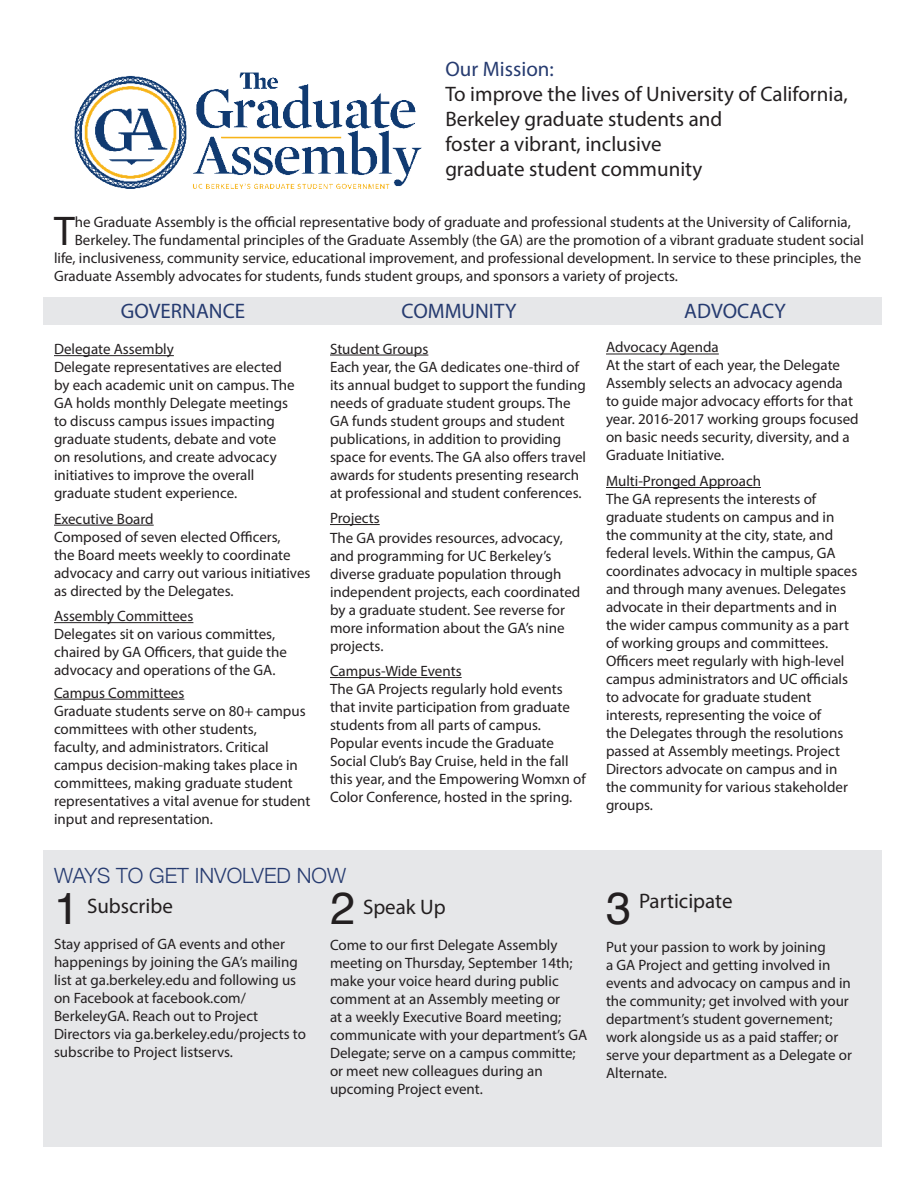
<style>
.page{position:relative;width:918px;height:1188px;background:#fff}
.page>*{position:absolute;margin:0;border:0;box-sizing:border-box;transform-origin:0 0}
.t1{font:45px "Helvetica";color:#231f20}
.t2{font:41.7px "Myriad Pro";color:#231f20}
.t3{font:21px/25.2px "Myriad Pro";color:#231f20}
.t4{font:21px "Myriad Pro";color:#263b70}
.t5{font:300 21px "Helvetica Neue";color:#263b70}
.t6{font:15px/18px "Myriad Pro";color:#231f20}
</style>
<div class="page">
<div style="left:43px;top:297px;width:839px;height:28px;background:#e6e7e9"></div>
<div style="left:43px;top:850px;width:839px;height:297px;background:#e6e7e9"></div>
<img style="left:74px;top:72px;width:348px;height:117px">
<hr style="left:330px;top:355px;width:98px;height:1px;background:#231f20">
<hr style="left:330px;top:524px;width:50px;height:1px;background:#231f20">
<hr style="left:330px;top:677px;width:132px;height:1px;background:#231f20">
<hr style="left:606px;top:354px;width:113px;height:1px;background:#231f20">
<hr style="left:606px;top:487px;width:155px;height:1px;background:#231f20">
<hr style="left:54px;top:355px;width:120px;height:1px;background:#231f20">
<hr style="left:54px;top:525px;width:100px;height:1px;background:#231f20">
<hr style="left:54px;top:622px;width:139px;height:1px;background:#231f20">
<hr style="left:54px;top:699px;width:130px;height:1px;background:#231f20">
<p class="t4" style="left:445px;top:56px;width:110px">Our Mission:</p>
<p class="t3" style="left:445px;top:81px;width:404px">To improve the lives of University of California,<br>Berkeley graduate students and</p>
<p class="t3" style="left:445px;top:131px;width:218px">foster a vibrant, inclusive</p>
<p class="t3" style="left:445px;top:156px;width:258px">graduate student community</p>
<p class="t2" style="left:54px;top:206px;width:22px">T</p>
<p class="t6" style="left:75px;top:213px;width:778px">he Graduate Assembly is the official representative body of graduate and professional students at the University of California,</p>
<p class="t6" style="left:75px;top:231px;width:791px">Berkeley. The fundamental principles of the Graduate Assembly (the GA) are the promotion of a vibrant graduate student social</p>
<p class="t6" style="left:54px;top:249px;width:809px">life, inclusiveness, community service, educational improvement, and professional development. In service to these principles, the</p>
<p class="t6" style="left:54px;top:267px;width:625px">Graduate Assembly advocates for students, funds student groups, and sponsors a variety of projects.</p>
<p class="t4" style="left:121px;top:298px;width:126px">GOVERNANCE</p>
<p class="t4" style="left:402px;top:298px;width:116px">COMMUNITY</p>
<p class="t4" style="left:684px;top:298px;width:103px">ADVOCACY</p>
<p class="t6" style="left:54px;top:340px;width:121px">Delegate Assembly</p>
<p class="t6" style="left:54px;top:358px;width:242px">Delegate representatives are elected by each academic unit on campus. The GA holds monthly Delegate meetings to discuss campus issues impacting graduate students, debate and vote on resolutions, and create advocacy initiatives to improve the overall graduate student experience.</p>
<p class="t6" style="left:54px;top:509px;width:101px">Executive Board</p>
<p class="t6" style="left:54px;top:527px;width:258px">Composed of seven elected Officers,<br>the Board meets weekly to coordinate advocacy and carry out various initiatives as directed by the Delegates.</p>
<p class="t6" style="left:54px;top:607px;width:141px">Assembly Committees</p>
<p class="t6" style="left:54px;top:625px;width:235px">Delegates sit on various committes, chaired by GA Officers, that guide the advocacy and operations of the GA.</p>
<p class="t6" style="left:54px;top:683px;width:132px">Campus Committees</p>
<p class="t6" style="left:54px;top:701px;width:258px">Graduate students serve on 80+ campus committees with other students,<br>faculty, and administrators. Critical campus decision-making takes place in committees, making graduate student representatives a vital avenue for student input and representation.</p>
<p class="t6" style="left:330px;top:339px;width:100px">Student Groups</p>
<p class="t6" style="left:330px;top:357px;width:258px">Each year, the GA dedicates one-third of its annual budget to support the funding needs of graduate student groups. The GA funds student groups and student publications, in addition to providing space for events. The GA also offers travel awards for students presenting research at professional and student conferences.</p>
<p class="t6" style="left:330px;top:509px;width:51px">Projects</p>
<p class="t6" style="left:330px;top:528px;width:252px">The GA provides resources, advocacy, and programming for UC Berkeley’s diverse graduate population through independent projects, each coordinated by a graduate student. See reverse for more information about the GA’s nine projects.</p>
<p class="t6" style="left:330px;top:662px;width:133px">Campus-Wide Events</p>
<p class="t6" style="left:330px;top:680px;width:257px">The GA Projects regularly hold events that invite participation from graduate students from all parts of campus.<br>Popular events incude the Graduate Social Club’s Bay Cruise, held in the fall this year, and the Empowering Womxn of Color Conference, hosted in the spring.</p>
<p class="t5" style="left:54px;top:858px;width:294px">WAYS TO GET INVOLVED NOW</p>
<p class="t6" style="left:606px;top:338px;width:114px">Advocacy Agenda</p>
<p class="t6" style="left:606px;top:356px;width:254px">At the start of each year, the Delegate Assembly selects an advocacy agenda to guide major advocacy efforts for that year. 2016-2017 working groups focused on basic needs security, diversity, and a Graduate Initiative.</p>
<p class="t6" style="left:606px;top:472px;width:157px">Multi-Pronged Approach</p>
<p class="t6" style="left:606px;top:490px;width:253px">The GA represents the interests of graduate students on campus and in the community at the city, state, and federal levels. Within the campus, GA coordinates advocacy in multiple spaces and through many avenues. Delegates advocate in their departments and in the wider campus community as a part of working groups and committees.<br>Officers meet regularly with high-level campus administrators and UC officials to advocate for graduate student interests, representing the voice of<br>the Delegates through the resolutions passed at Assembly meetings. Project Directors advocate on campus and in the community for various stakeholder groups.</p>
<p class="t1" style="left:54px;top:874px;width:27px">1</p>
<p class="t3" style="left:87px;top:893px;width:87px">Subscribe</p>
<p class="t1" style="left:330px;top:874px;width:27px">2</p>
<p class="t6" style="left:54px;top:934px;width:254px">Stay apprised of GA events and other happenings by joining the GA’s mailing list at ga.berkeley.edu and following us on Facebook at facebook.com/ BerkeleyGA. Reach out to Project Directors via ga.berkeley.edu/projects to subscribe to Project listservs.</p>
<p class="t3" style="left:363px;top:894px;width:84px">Speak Up</p>
<p class="t1" style="left:606px;top:874px;width:27px">3</p>
<p class="t6" style="left:330px;top:936px;width:259px">Come to our first Delegate Assembly meeting on Thursday, September 14th; make your voice heard during public comment at an Assembly meeting or<br>at a weekly Executive Board meeting; communicate with your department’s GA Delegate; serve on a campus committe; or meet new colleagues during an upcoming Project event.</p>
<p class="t3" style="left:639px;top:888px;width:95px">Participate</p>
<p class="t6" style="left:606px;top:938px;width:248px">Put your passion to work by joining<br>a GA Project and getting involved in events and advocacy on campus and in the community; get involved with your department’s student governement; work alongside us as a paid staffer; or serve your department as a Delegate or Alternate.</p>
</div>
